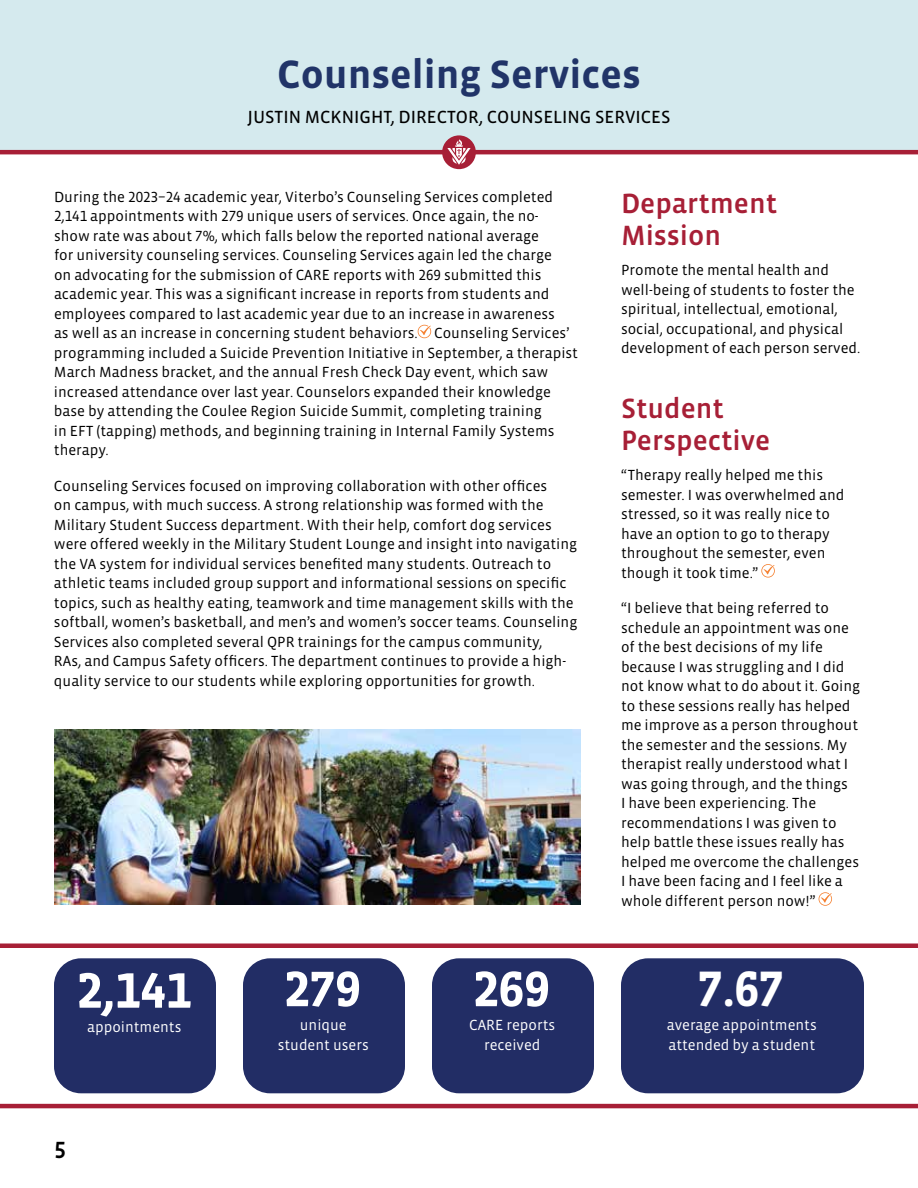
<style>
.page{position:relative;width:918px;height:1188px;background:#fff}
.page>*{position:absolute;margin:0;border:0;box-sizing:border-box;transform-origin:0 0}
.t1{font:700 51px "Vista Slab OTCE";color:#fff}
.t2{font:700 51px "Vista Slab OTCE";color:#fff;scale:.96 1}
.t3{font:700 40.5px "Vista Sans OTCE";color:#213468}
.t4{font:500 28.5px/31.5px "Vista Sans OTCE";color:#a71f36}
.t5{font:500 24px "Vista Sans OTCE";color:#000}
.t6{font:18px "Vista Sans OTCE";color:#000}
.t7{font:15px/19.5px "Vista Sans OTCE";color:#000}
.t8{font:15px/19.5px "Vista Sans OTCE";color:#fff;text-align:center}
</style>
<div class="page">
<hr style="left:0;top:1104px;width:918px;height:4px;background:#a71f36">
<div style="left:0;top:0;width:918px;height:152px;background:#d5eaee"></div>
<hr style="left:0;top:150px;width:918px;height:4px;background:#a71f36">
<svg style="left:418px;top:325px;width:13px;height:13px"></svg>
<svg style="left:761px;top:564px;width:14px;height:14px"></svg>
<svg style="left:819px;top:892px;width:13px;height:14px"></svg>
<svg style="left:442px;top:135px;width:34px;height:34px"></svg>
<div style="left:621px;top:958px;width:243px;height:135px;background:#222d65;border-radius:27px"></div>
<div style="left:54px;top:958px;width:162px;height:135px;background:#222d65;border-radius:27px"></div>
<div style="left:243px;top:958px;width:162px;height:135px;background:#222d65;border-radius:27px"></div>
<div style="left:432px;top:958px;width:162px;height:135px;background:#222d65;border-radius:27px"></div>
<hr style="left:0;top:944px;width:918px;height:4px;background:#a71f36">
<img style="left:54px;top:729px;width:526px;height:175px">
<h2 class="t3" style="left:277px;top:52px;width:365px">Counseling Services</h2>
<p class="t6" style="left:247px;top:107px;width:425px">JUSTIN MCKNIGHT, DIRECTOR, COUNSELING SERVICES</p>
<p class="t7" style="left:54px;top:187px;width:526px">During the 2023–24 academic year, Viterbo’s Counseling Services completed 2,141 appointments with 279 unique users of services. Once again, the no&shy;show rate was about 7%, which falls below the reported national average<br>for university counseling services. Counseling Services again led the charge<br>on advocating for the submission of CARE reports with 269 submitted this academic year. This was a significant increase in reports from students and employees compared to last academic year due to an increase in awareness<br>as well as an increase in concerning student behaviors. Counseling Services’ programming included a Suicide Prevention Initiative in September, a therapist March Madness bracket, and the annual Fresh Check Day event, which saw increased attendance over last year. Counselors expanded their knowledge base by attending the Coulee Region Suicide Summit, completing training<br>in EFT (tapping) methods, and beginning training in Internal Family Systems therapy.</p>
<p class="t7" style="left:54px;top:476px;width:525px">Counseling Services focused on improving collaboration with other offices<br>on campus, with much success. A strong relationship was formed with the Military Student Success department. With their help, comfort dog services were offered weekly in the Military Student Lounge and insight into navigating the VA system for individual services benefited many students. Outreach to athletic teams included group support and informational sessions on specific topics, such as healthy eating, teamwork and time management skills with the softball, women’s basketball, and men’s and women’s soccer teams. Counseling Services also completed several QPR trainings for the campus community,<br>RAs, and Campus Safety officers. The department continues to provide a high&shy;quality service to our students while exploring opportunities for growth.</p>
<h3 class="t4" style="left:621px;top:188px;width:158px">Department<br>Mission</h3>
<p class="t7" style="left:621px;top:260px;width:239px">Promote the mental health and well-being of students to foster the spiritual, intellectual, emotional, social, occupational, and physical development of each person served.</p>
<h3 class="t4" style="left:621px;top:393px;width:151px">Student<br>Perspective</h3>
<p class="t7" style="left:621px;top:465px;width:225px">“Therapy really helped me this semester. I was overwhelmed and stressed, so it was really nice to have an option to go to therapy throughout the semester, even though it took time.”</p>
<p class="t7" style="left:621px;top:598px;width:241px">“I believe that being referred to schedule an appointment was one of the best decisions of my life because I was struggling and I did not know what to do about it. Going to these sessions really has helped me improve as a person throughout the semester and the sessions. My therapist really understood what I was going through, and the things<br>I have been experiencing. The recommendations I was given to help battle these issues really has helped me overcome the challenges<br>I have been facing and I feel like a whole different person now!”</p>
<h1 class="t1" style="left:77px;top:961px;width:116px">2,141</h1>
<p class="t8" style="left:87px;top:1017px;width:96px">appointments</p>
<h1 class="t1" style="left:284px;top:960px;width:78px">279</h1>
<p class="t8" style="left:278px;top:1015px;width:92px">unique student users</p>
<h1 class="t1" style="left:473px;top:960px;width:78px">269</h1>
<p class="t8" style="left:469px;top:1015px;width:88px">CARE reports received</p>
<h1 class="t2" style="left:698px;top:960px;width:91px">7.67</h1>
<p class="t8" style="left:667px;top:1015px;width:151px;text-align:left">average appointments attended by a student</p>
<h3 class="t5" style="left:54px;top:1136px;width:13px">5</h3>
</div>
